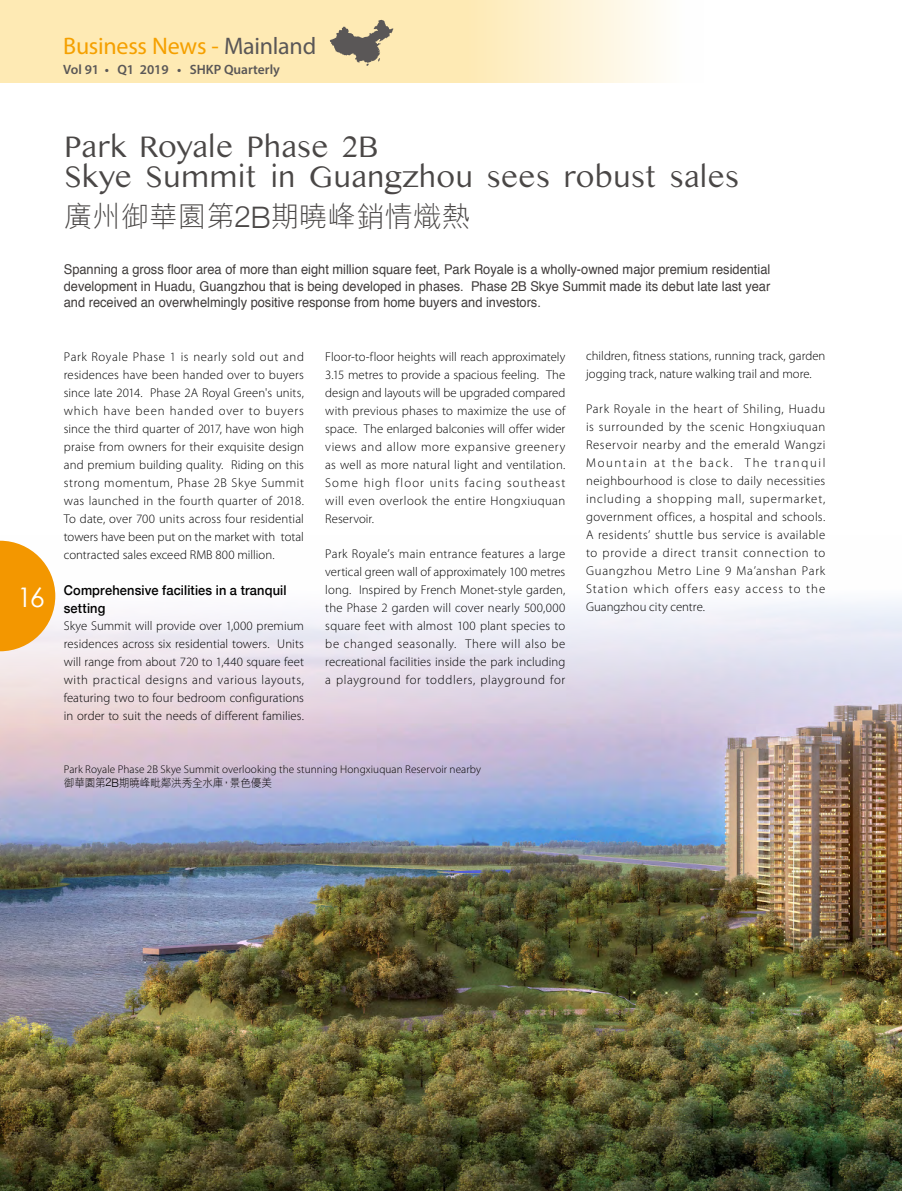
<style>
.page{position:relative;width:902px;height:1191px;background:#fff}
.page>*{position:absolute;margin:0;border:0;box-sizing:border-box;transform-origin:0 0}
.t1{font:31.5px/30px "Kannada MN";letter-spacing:-.03em;color:#4a4746}
.t2{font:300 28.5px "M Hei HK";color:#4a4746}
.t3{font:27px "Century Gothic";color:#fff}
.t4{font:24px "Myriad Pro";letter-spacing:-.01em;color:#f5a000}
.t5{font:13.5px/16.5px "Helvetica";color:#3f3b3a;text-align:justify;scale:.95 1}
.t6{font:500 13.5px/18px "Helvetica Neue";letter-spacing:.01em;color:#000;scale:.95 1}
.t7{font:600 13.5px "Myriad Pro";color:#5a5757}
.t8{font:300 12.75px/18px "Myriad Pro";letter-spacing:.005em;color:#000;text-align:justify}
.t9{font:300 11.25px "Myriad Pro";letter-spacing:.005em;color:#000}
.t10{font:300 11.25px "M Hei HK";letter-spacing:-.02em;color:#000;scale:.95 1}
.s1{color:#5a5757}
.s2{font-family:"Helvetica Neue";font-size:29.7px}
.s3{font-family:"Helvetica Neue";font-size:11.7px}
</style>
<div class="page">
<img style="left:0;top:540px;width:901px;height:651px">
<svg style="left:0;top:0;width:658px;height:83px;background:#feecbd"></svg>
<svg style="left:0;top:541px;width:55px;height:110px;background:#f4aa33"></svg>
<svg style="left:330px;top:20px;width:63px;height:46px;background:#b5a88a"></svg>
<h3 class="t4" style="left:63px;top:31px;width:254px">Business News - <span class="s1">Mainland</span></h3>
<p class="t7" style="left:63px;top:61px;width:218px">Vol 91 • Q1 2019 • SHKP Quarterly</p>
<h3 class="t3" style="left:17px;top:581px;width:29px">16</h3>
<h1 class="t1" style="left:64px;top:131px;width:677px">Park Royale Phase 2B<br>Skye Summit in Guangzhou sees robust sales</h1>
<h2 class="t2" style="left:64px;top:202px;width:408px">廣州御華園第<span class="s2">2B</span>期曉峰銷情熾熱</h2>
<p class="t5" style="left:64px;top:262px;width:745px">Spanning a gross floor area of more than eight million square feet, Park Royale is a wholly-owned major premium residential development in Huadu, Guangzhou that is being developed in phases. Phase 2B Skye Summit made its debut late last year and received an overwhelmingly positive response from home buyers and investors.</p>
<p class="t8" style="left:64px;top:347px;width:242px">Park Royale Phase 1 is nearly sold out and residences have been handed over to buyers since late 2014. Phase 2A Royal Green's units, which have been handed over to buyers since the third quarter of 2017, have won high praise from owners for their exquisite design and premium building quality. Riding on this strong momentum, Phase 2B Skye Summit was launched in the fourth quarter of 2018.<br>To date, over 700 units across four residential towers have been put on the market with total contracted sales exceed RMB 800 million.</p>
<p class="t6" style="left:64px;top:580px;width:236px">Comprehensive facilities in a tranquil setting</p>
<p class="t8" style="left:64px;top:616px;width:242px">Skye Summit will provide over 1,000 premium residences across six residential towers. Units will range from about 720 to 1,440 square feet with practical designs and various layouts, featuring two to four bedroom configurations in order to suit the needs of different families.</p>
<p class="t8" style="left:325px;top:347px;width:241px">Floor-to-floor heights will reach approximately 3.15 metres to provide a spacious feeling. The design and layouts will be upgraded compared with previous phases to maximize the use of space. The enlarged balconies will offer wider views and allow more expansive greenery as well as more natural light and ventilation.<br>Some high floor units facing southeast will even overlook the entire Hongxiuquan Reservoir.</p>
<p class="t8" style="left:325px;top:544px;width:241px">Park Royale’s main entrance features a large vertical green wall of approximately 100 metres long. Inspired by French Monet-style garden, the Phase 2 garden will cover nearly 500,000 square feet with almost 100 plant species to be changed seasonally. There will also be recreational facilities inside the park including a playground for toddlers, playground for</p>
<p class="t9" style="left:64px;top:762px;width:419px">Park Royale Phase 2B Skye Summit overlooking the stunning Hongxiuquan Reservoir nearby</p>
<p class="t10" style="left:64px;top:776px;width:221px">御華園第<span class="s3">2B</span>期曉峰毗鄰洪秀全水庫，景色優美</p>
<p class="t8" style="left:586px;top:346px;width:241px">children, fitness stations, running track, garden jogging track, nature walking trail and more.</p>
<p class="t8" style="left:586px;top:400px;width:241px">Park Royale in the heart of Shiling, Huadu is surrounded by the scenic Hongxiuquan Reservoir nearby and the emerald Wangzi Mountain at the back. The tranquil neighbourhood is close to daily necessities including a shopping mall, supermarket, government offices, a hospital and schools.<br>A residents’ shuttle bus service is available to provide a direct transit connection to Guangzhou Metro Line 9 Ma’anshan Park Station which offers easy access to the Guangzhou city centre.</p>
</div>
